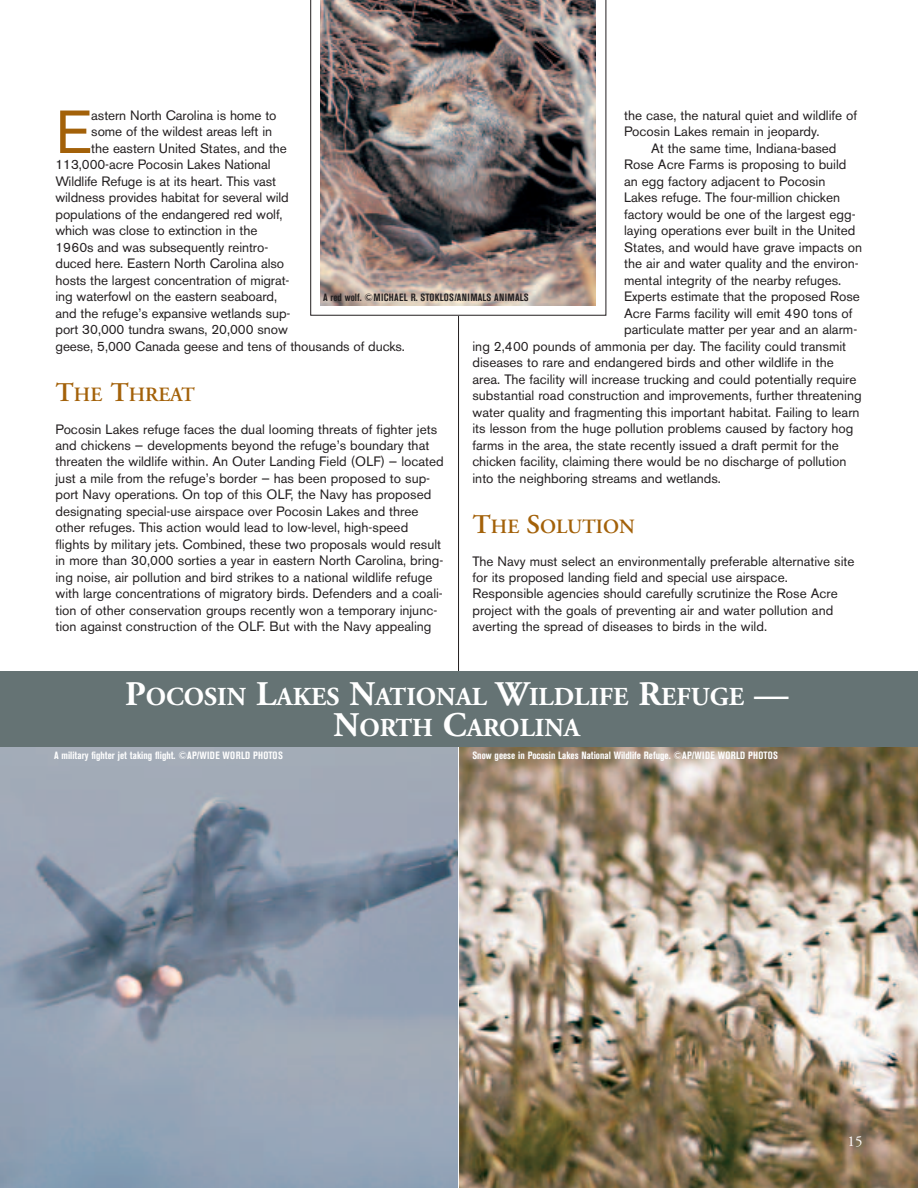
<style>
.page{position:relative;width:918px;height:1188px;background:#fff}
.page>*{position:absolute;margin:0;border:0;box-sizing:border-box;transform-origin:0 0}
.t1{font:60.15px "Akzidenz Grotesk BE";color:#a36109}
.t2{font:700 25.8px/31.5px "Adobe Garamond";color:#fff;text-align:center}
.t3{font:600 20.25px "Adobe Garamond";color:#a36109}
.t4{font:15px "Adobe Garamond";color:#fff}
.t5{font:13.5px/16.5px "Akzidenz Grotesk BE";color:#231f20}
.t6{font:700 condensed 10.5px "Akzidenz Grotesk BE";color:#fff}
.t7{font:700 condensed 10.5px "Akzidenz Grotesk BE";letter-spacing:.02em;color:#231f20}
.s1{font-size:27px}
.s2{font-size:34.5px}
</style>
<div class="page">
<img style="left:0;top:747px;width:458px;height:441px">
<img style="left:459px;top:747px;width:459px;height:441px">
<hr style="left:458px;top:307px;width:1px;height:378px;background:#231f20">
<div style="left:0;top:671px;width:918px;height:76px;background:#657374"></div>
<svg style="left:310px;top:0;width:296px;height:315px"></svg>
<img style="left:320px;top:0;width:276px;height:305px">
<h1 class="t1" style="left:56px;top:110px;width:38px">E</h1>
<p class="t5" style="left:91px;top:108px;width:187px">astern North Carolina is home to</p>
<p class="t5" style="left:624px;top:108px;width:235px">the case, the natural quiet and wildlife of</p>
<p class="t5" style="left:624px;top:125px;width:197px">Pocosin Lakes remain in jeopardy.</p>
<p class="t5" style="left:651px;top:141px;width:187px">At the same time, Indiana-based</p>
<p class="t5" style="left:624px;top:158px;width:224px">Rose Acre Farms is proposing to build</p>
<p class="t5" style="left:624px;top:174px;width:203px">an egg factory adjacent to Pocosin</p>
<p class="t5" style="left:624px;top:191px;width:218px">Lakes refuge. The four-million chicken</p>
<p class="t5" style="left:624px;top:207px;width:233px">factory would be one of the largest egg-</p>
<p class="t5" style="left:624px;top:224px;width:233px">laying operations ever built in the United</p>
<p class="t5" style="left:624px;top:240px;width:240px">States, and would have grave impacts on</p>
<p class="t5" style="left:624px;top:257px;width:236px">the air and water quality and the environ-</p>
<p class="t5" style="left:624px;top:273px;width:219px">mental integrity of the nearby refuges.</p>
<p class="t5" style="left:624px;top:290px;width:237px">Experts estimate that the proposed Rose</p>
<p class="t5" style="left:624px;top:306px;width:230px">Acre Farms facility will emit 490 tons of</p>
<p class="t5" style="left:624px;top:323px;width:235px">particulate matter per year and an alarm-</p>
<p class="t5" style="left:473px;top:339px;width:375px">ing 2,400 pounds of ammonia per day. The facility could transmit</p>
<p class="t5" style="left:473px;top:356px;width:363px">diseases to rare and endangered birds and other wildlife in the</p>
<p class="t5" style="left:473px;top:372px;width:386px">area. The facility will increase trucking and could potentially require</p>
<p class="t5" style="left:473px;top:389px;width:391px">substantial road construction and improvements, further threatening</p>
<p class="t5" style="left:473px;top:405px;width:389px">water quality and fragmenting this important habitat. Failing to learn</p>
<p class="t5" style="left:473px;top:422px;width:383px">its lesson from the huge pollution problems caused by factory hog</p>
<p class="t5" style="left:473px;top:438px;width:368px">farms in the area, the state recently issued a draft permit for the</p>
<p class="t5" style="left:473px;top:455px;width:375px">chicken facility, claiming there would be no discharge of pollution</p>
<p class="t5" style="left:473px;top:471px;width:250px">into the neighboring streams and wetlands.</p>
<h3 class="t3" style="left:472px;top:518px;width:164px"><span class="s1">T</span>HE <span class="s1">S</span>OLUTION</h3>
<p class="t5" style="left:472px;top:554px;width:384px">The Navy must select an environmentally preferable alternative site for its proposed landing field and special use airspace.<br>Responsible agencies should carefully scrutinize the Rose Acre project with the goals of preventing air and water pollution and averting the spread of diseases to birds in the wild.</p>
<p class="t5" style="left:91px;top:125px;width:182px">some of the wildest areas left in</p>
<p class="t5" style="left:91px;top:141px;width:197px">the eastern United States, and the</p>
<p class="t5" style="left:55px;top:158px;width:217px">113,000-acre Pocosin Lakes National</p>
<p class="t5" style="left:55px;top:174px;width:222px">Wildlife Refuge is at its heart. This vast</p>
<p class="t5" style="left:55px;top:191px;width:235px">wildness provides habitat for several wild</p>
<p class="t5" style="left:55px;top:207px;width:229px">populations of the endangered red wolf,</p>
<p class="t5" style="left:55px;top:224px;width:203px">which was close to extinction in the</p>
<p class="t5" style="left:55px;top:240px;width:214px">1960s and was subsequently reintro-</p>
<p class="t5" style="left:55px;top:257px;width:230px">duced here. Eastern North Carolina also</p>
<p class="t5" style="left:55px;top:273px;width:236px">hosts the largest concentration of migrat-</p>
<p class="t5" style="left:55px;top:290px;width:223px">ing waterfowl on the eastern seaboard,</p>
<p class="t5" style="left:55px;top:306px;width:236px">and the refuge’s expansive wetlands sup-</p>
<p class="t5" style="left:55px;top:323px;width:234px">port 30,000 tundra swans, 20,000 snow</p>
<p class="t5" style="left:55px;top:339px;width:351px">geese, 5,000 Canada geese and tens of thousands of ducks.</p>
<h3 class="t3" style="left:56px;top:386px;width:141px"><span class="s1">T</span>HE <span class="s1">T</span>HREAT</h3>
<p class="t5" style="left:56px;top:422px;width:390px">Pocosin Lakes refuge faces the dual looming threats of fighter jets and chickens — developments beyond the refuge’s boundary that threaten the wildlife within. An Outer Landing Field (OLF) — located just a mile from the refuge’s border — has been proposed to sup&shy;port Navy operations. On top of this OLF, the Navy has proposed designating special-use airspace over Pocosin Lakes and three other refuges. This action would lead to low-level, high-speed flights by military jets. Combined, these two proposals would result in more than 30,000 sorties a year in eastern North Carolina, bring&shy;ing noise, air pollution and bird strikes to a national wildlife refuge with large concentrations of migratory birds. Defenders and a coali&shy;tion of other conservation groups recently won a temporary injunc&shy;tion against construction of the OLF. But with the Navy appealing</p>
<p class="t7" style="left:323px;top:294px;width:207px">A red wolf. ©MICHAEL R. STOKLOS/ANIMALS ANIMALS</p>
<h2 class="t2" style="left:125px;top:683px;width:665px"><span class="s2">P</span>OCOSIN <span class="s2">L</span>AKES <span class="s2">N</span>ATIONAL <span class="s2">W</span>ILDLIFE <span class="s2">R</span>EFUGE <span class="s2">—<br>N</span>ORTH <span class="s2">C</span>AROLINA</h2>
<p class="t6" style="left:54px;top:752px;width:230px">A military fighter jet taking flight. ©AP/WIDE WORLD PHOTOS</p>
<p class="t6" style="left:473px;top:752px;width:307px">Snow geese in Pocosin Lakes National Wildlife Refuge. ©AP/WIDE WORLD PHOTOS</p>
<p class="t4" style="left:848px;top:1136px;width:16px">15</p>
</div>
